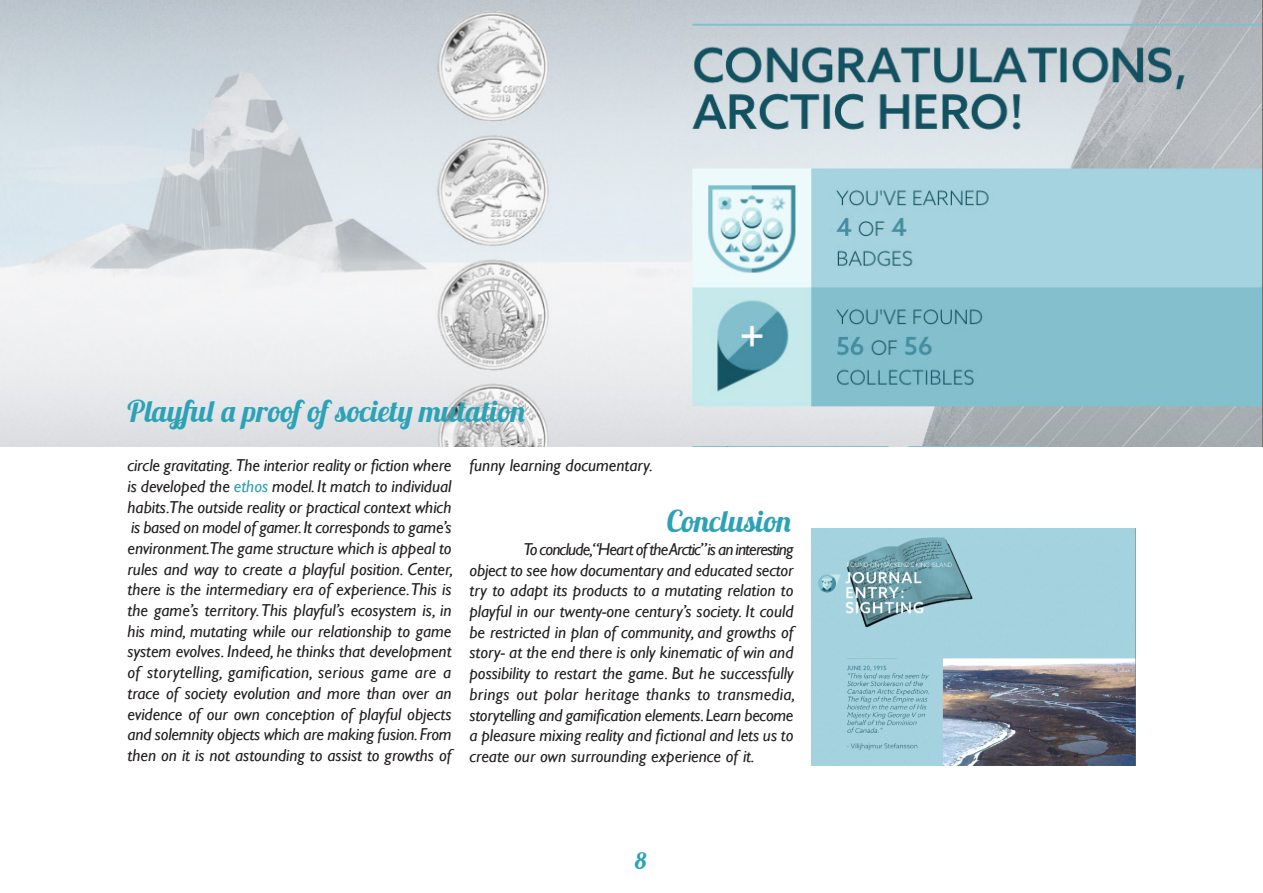
<style>
.page{position:relative;width:1263px;height:893px;background:#fff}
.page>*{position:absolute;margin:0;border:0;box-sizing:border-box;transform-origin:0 0}
.t1{font:30px "Lobster 1.3";color:#2ca2b7}
.t2{font:22.5px "Lobster 1.3";color:#2ca2b7}
.t3{font:italic 17.25px/20.7px "Gill Sans";color:#231f20;text-align:justify}
.s1{color:#2ca2b7}
</style>
<div class="page">
<img style="left:0;top:0;width:1263px;height:446px">
<img style="left:811px;top:528px;width:324px;height:237px">
<p class="t1" style="left:128px;top:392px;width:399px">Playful a proof of society mutation</p>
<p class="t3" style="left:128px;top:455px;width:326px">circle gravitating. The interior reality or fiction where is developed the <span class="s1">ethos</span> model. It match to individual habits.The outside reality or practical context which</p>
<p class="t3" style="left:128px;top:517px;width:327px">is based on model of gamer. It corresponds to game’s environment.The game structure which is appeal to rules and way to create a playful position. Center, there is the intermediary era of experience.This is the game’s territory. This playful’s ecosystem is, in his mind, mutating while our relationship to game system evolves. Indeed, he thinks that development of storytelling, gamification, serious game are a trace of society evolution and more than over an evidence of our own conception of playful objects and solemnity objects which are making fusion. From then on it is not astounding to assist to growths of</p>
<p class="t3" style="left:469px;top:455px;width:185px">funny learning documentary.</p>
<p class="t1" style="left:667px;top:501px;width:126px">Conclusion</p>
<p class="t3" style="left:469px;top:539px;width:327px;text-indent:54px">To conclude,“Heart of the Arctic”is an interesting object to see how documentary and educated sector try to adapt its products to a mutating relation to playful in our twenty-one century’s society. It could be restricted in plan of community, and growths of story- at the end there is only kinematic of win and possibility to restart the game. But he successfully brings out polar heritage thanks to transmedia, storytelling and gamification elements. Learn become a pleasure mixing reality and fictional and lets us to create our own surrounding experience of it.</p>
<h2 class="t2" style="left:635px;top:847px;width:13px">8</h2>
</div>
